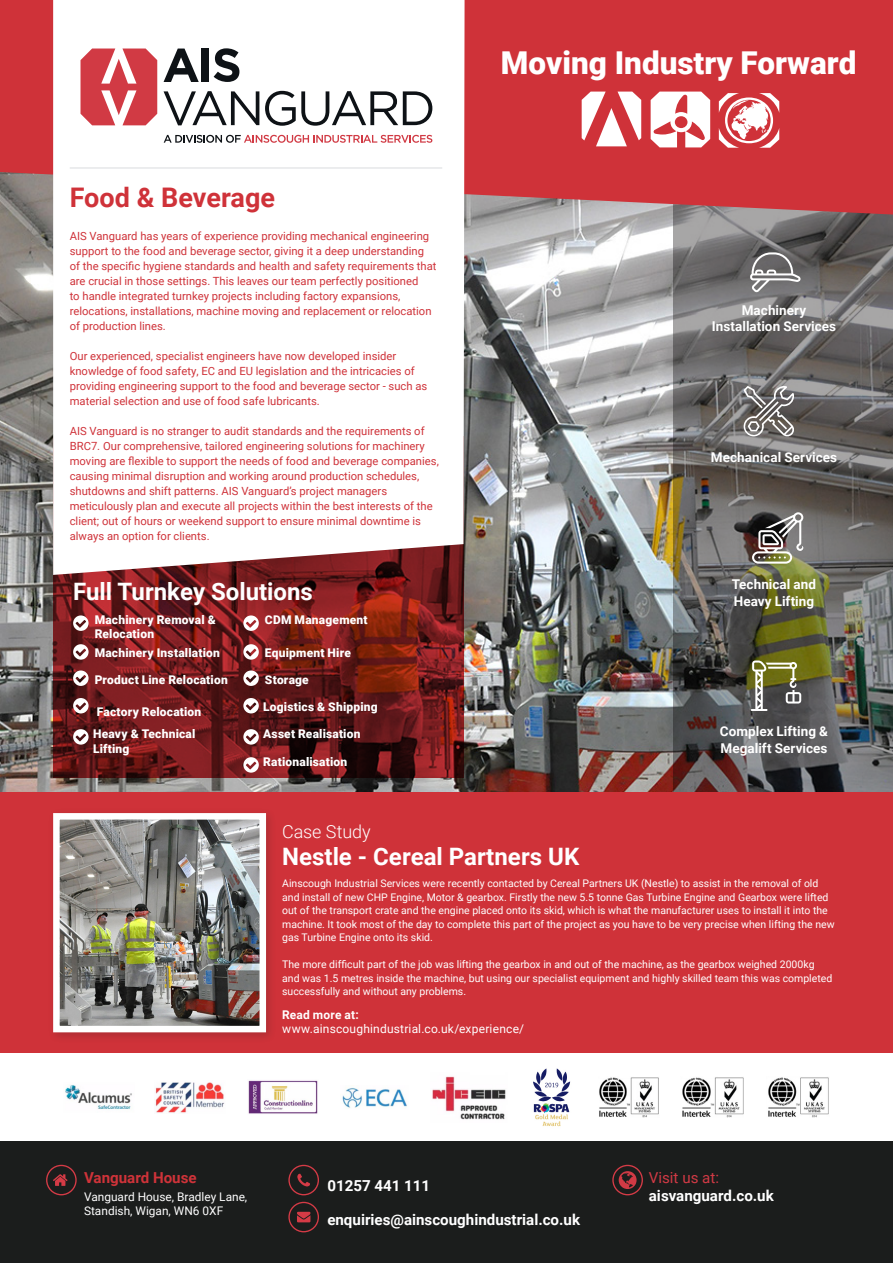
<style>
.page{position:relative;width:893px;height:1263px;background:#fff}
.page>*{position:absolute;margin:0;border:0;box-sizing:border-box;transform-origin:0 0}
.t1{font:900 31.5px "Roboto";color:#fff}
.t2{font:700 27px "Roboto";color:#cf3239}
.t3{font:700 24px "Roboto";color:#fff}
.t4{font:300 18px "Roboto";letter-spacing:-.005em;color:#fff}
.t5{font:700 15.15px "Roboto";color:#fff}
.t6{font:700 15.15px "Roboto";color:#cf3339}
.t7{font:15.15px "Roboto";color:#d13a45}
.t8{font:700 13.5px/16.8px "Roboto";letter-spacing:.005em;color:#fff}
.t9{font:900 12px/13.5px "Roboto";letter-spacing:.015em;color:#fff}
.t10{font:12px "Roboto";letter-spacing:.015em;color:#fff}
.t11{font:700 12px "Roboto";letter-spacing:.015em;color:#fff}
.t12{font:11.85px/14.2px "Roboto";color:#fff}
.t13{font:11.25px/15px "Roboto";color:#cf3239}
.t14{font:10.5px/13.5px "Roboto";color:#fff}
</style>
<div class="page">
<img style="left:0;top:215px;width:673px;height:577px">
<svg style="left:53px;top:575px;width:410px;height:202px;background:#6f1b1a"></svg>
<svg style="left:673px;top:215px;width:220px;height:577px;background:#65635e"></svg>
<svg style="left:752px;top:512px;width:52px;height:52px;background:#7d7972"></svg>
<svg style="left:743px;top:385px;width:52px;height:52px;background:#868382"></svg>
<svg style="left:751px;top:660px;width:50px;height:51px;background:#7f7e5f"></svg>
<svg style="left:750px;top:252px;width:51px;height:40px;background:#898889"></svg>
<svg style="left:0;top:0;width:893px;height:215px;background:#cb393f"></svg>
<div style="left:0;top:1141px;width:893px;height:122px;background:#1b1d1c"></div>
<svg style="left:53px;top:0;width:412px;height:575px"></svg>
<hr style="left:70px;top:167px;width:372px;height:2px;background:#e6e7e9">
<svg style="left:81px;top:49px;width:76px;height:76px"></svg>
<svg style="left:164px;top:135px;width:268px;height:8px"></svg>
<svg style="left:164px;top:91px;width:95px;height:34px"></svg>
<svg style="left:265px;top:91px;width:167px;height:35px"></svg>
<svg style="left:164px;top:49px;width:35px;height:33px"></svg>
<div style="left:201px;top:49px;width:8px;height:33px;background:#0e1216"></div>
<svg style="left:214px;top:48px;width:25px;height:34px"></svg>
<div style="left:288px;top:1165px;width:31px;height:30px;border:1px solid #d53b46;border-radius:50%"></div>
<svg style="left:297px;top:1174px;width:13px;height:12px"></svg>
<div style="left:288px;top:1202px;width:31px;height:30px;border:1px solid #d53b46;border-radius:50%"></div>
<svg style="left:297px;top:1212px;width:13px;height:10px"></svg>
<div style="left:46px;top:1165px;width:31px;height:30px;border:1px solid #d53b46;border-radius:50%"></div>
<svg style="left:53px;top:1174px;width:15px;height:12px"></svg>
<div style="left:612px;top:1165px;width:31px;height:30px;border:1px solid #d53b46;border-radius:50%"></div>
<svg style="left:619px;top:1171px;width:18px;height:18px"></svg>
<div style="left:0;top:792px;width:893px;height:261px;background:#cf3239"></div>
<div style="left:48px;top:808px;width:229px;height:235px;background:#ca3138"></div>
<img style="left:53px;top:813px;width:216px;height:222px">
<img style="left:65px;top:1085px;width:67px;height:25px">
<img style="left:155px;top:1082px;width:69px;height:31px">
<img style="left:248px;top:1080px;width:70px;height:34px">
<img style="left:342px;top:1088px;width:65px;height:20px">
<img style="left:432px;top:1076px;width:74px;height:44px">
<img style="left:533px;top:1068px;width:38px;height:59px">
<img style="left:682px;top:1077px;width:62px;height:41px">
<img style="left:768px;top:1077px;width:61px;height:41px">
<img style="left:599px;top:1077px;width:60px;height:41px">
<svg style="left:582px;top:92px;width:59px;height:54px"></svg>
<svg style="left:651px;top:92px;width:59px;height:55px"></svg>
<svg style="left:719px;top:93px;width:60px;height:55px"></svg>
<svg style="left:73px;top:615px;width:16px;height:16px"></svg>
<svg style="left:73px;top:644px;width:16px;height:16px"></svg>
<svg style="left:73px;top:670px;width:16px;height:16px"></svg>
<svg style="left:73px;top:698px;width:16px;height:15px"></svg>
<svg style="left:73px;top:729px;width:16px;height:16px"></svg>
<svg style="left:243px;top:615px;width:16px;height:16px"></svg>
<svg style="left:243px;top:644px;width:16px;height:16px"></svg>
<svg style="left:243px;top:670px;width:16px;height:16px"></svg>
<svg style="left:243px;top:698px;width:16px;height:15px"></svg>
<svg style="left:243px;top:729px;width:16px;height:16px"></svg>
<svg style="left:243px;top:757px;width:16px;height:16px"></svg>
<h2 class="t2" style="left:70px;top:179px;width:207px">Food &amp; Beverage</h2>
<p class="t13" style="left:70px;top:228px;width:368px">AIS Vanguard has years of experience providing mechanical engineering support to the food and beverage sector, giving it a deep understanding of the specific hygiene standards and health and safety requirements that are crucial in those settings. This leaves our team perfectly positioned<br>to handle integrated turnkey projects including factory expansions, relocations, installations, machine moving and replacement or relocation of production lines.</p>
<p class="t13" style="left:70px;top:348px;width:359px">Our experienced, specialist engineers have now developed insider knowledge of food safety, EC and EU legislation and the intricacies of providing engineering support to the food and beverage sector - such as material selection and use of food safe lubricants.</p>
<p class="t13" style="left:70px;top:423px;width:371px">AIS Vanguard is no stranger to audit standards and the requirements of BRC7. Our comprehensive, tailored engineering solutions for machinery moving are flexible to support the needs of food and beverage companies, causing minimal disruption and working around production schedules, shutdowns and shift patterns. AIS Vanguard’s project managers meticulously plan and execute all projects within the best interests of the client; out of hours or weekend support to ensure minimal downtime is always an option for clients.</p>
<h1 class="t1" style="left:501px;top:41px;width:357px">Moving Industry Forward</h1>
<p class="t8" style="left:712px;top:301px;width:126px;text-align:center">Machinery<br>Installation Services</p>
<p class="t8" style="left:711px;top:448px;width:128px">Mechanical Services</p>
<h3 class="t3" style="left:73px;top:575px;width:241px">Full Turnkey Solutions</h3>
<p class="t8" style="left:732px;top:575px;width:86px">Technical and<br>Heavy Lifting</p>
<p class="t9" style="left:95px;top:613px;width:123px">Machinery Removal &amp;<br>Relocation</p>
<p class="t9" style="left:95px;top:645px;width:127px">Machinery Installation</p>
<p class="t9" style="left:95px;top:672px;width:135px">Product Line Relocation</p>
<p class="t9" style="left:93px;top:700px;width:110px;line-height:22px;text-align:center">Factory Relocation<br>Heavy &amp; Technical</p>
<p class="t9" style="left:93px;top:741px;width:38px">Lifting</p>
<p class="t9" style="left:265px;top:613px;width:104px">CDM Management</p>
<p class="t9" style="left:265px;top:645px;width:88px">Equipment Hire</p>
<p class="t9" style="left:265px;top:672px;width:45px">Storage</p>
<p class="t9" style="left:263px;top:699px;width:116px">Logistics &amp; Shipping</p>
<p class="t9" style="left:263px;top:727px;width:99px">Asset Realisation</p>
<p class="t9" style="left:263px;top:755px;width:85px">Rationalisation</p>
<p class="t8" style="left:720px;top:723px;width:110px">Complex Lifting &amp;<br>Megalift Services</p>
<h3 class="t4" style="left:282px;top:819px;width:90px">Case Study</h3>
<h3 class="t3" style="left:282px;top:840px;width:299px">Nestle - Cereal Partners UK</h3>
<p class="t14" style="left:282px;top:876px;width:554px">Ainscough Industrial Services were recently contacted by Cereal Partners UK (Nestle) to assist in the removal of old and install of new CHP Engine, Motor &amp; gearbox. Firstly the new 5.5 tonne Gas Turbine Engine and Gearbox were lifted out of the transport crate and the engine placed onto its skid, which is what the manufacturer uses to install it into the machine. It took most of the day to complete this part of the project as you have to be very precise when lifting the new gas Turbine Engine onto its skid.</p>
<p class="t14" style="left:282px;top:957px;width:552px">The more difficult part of the job was lifting the gearbox in and out of the machine, as the gearbox weighed 2000kg and was 1.5 metres inside the machine, but using our specialist equipment and highly skilled team this was completed successfully and without any problems.</p>
<p class="t11" style="left:282px;top:1006px;width:78px">Read more at:</p>
<p class="t10" style="left:282px;top:1020px;width:244px">www.ainscoughindustrial.co.uk/experience/</p>
<h3 class="t6" style="left:84px;top:1166px;width:114px">Vanguard House</h3>
<p class="t12" style="left:84px;top:1189px;width:165px">Vanguard House, Bradley Lane,<br>Standish, Wigan, WN6 0XF</p>
<h3 class="t5" style="left:327px;top:1175px;width:104px">01257 441 111</h3>
<h3 class="t5" style="left:327px;top:1209px;width:254px">enquiries@ainscoughindustrial.co.uk</h3>
<h3 class="t7" style="left:649px;top:1166px;width:72px">Visit us at:</h3>
<h3 class="t5" style="left:649px;top:1185px;width:126px">aisvanguard.co.uk</h3>
</div>
